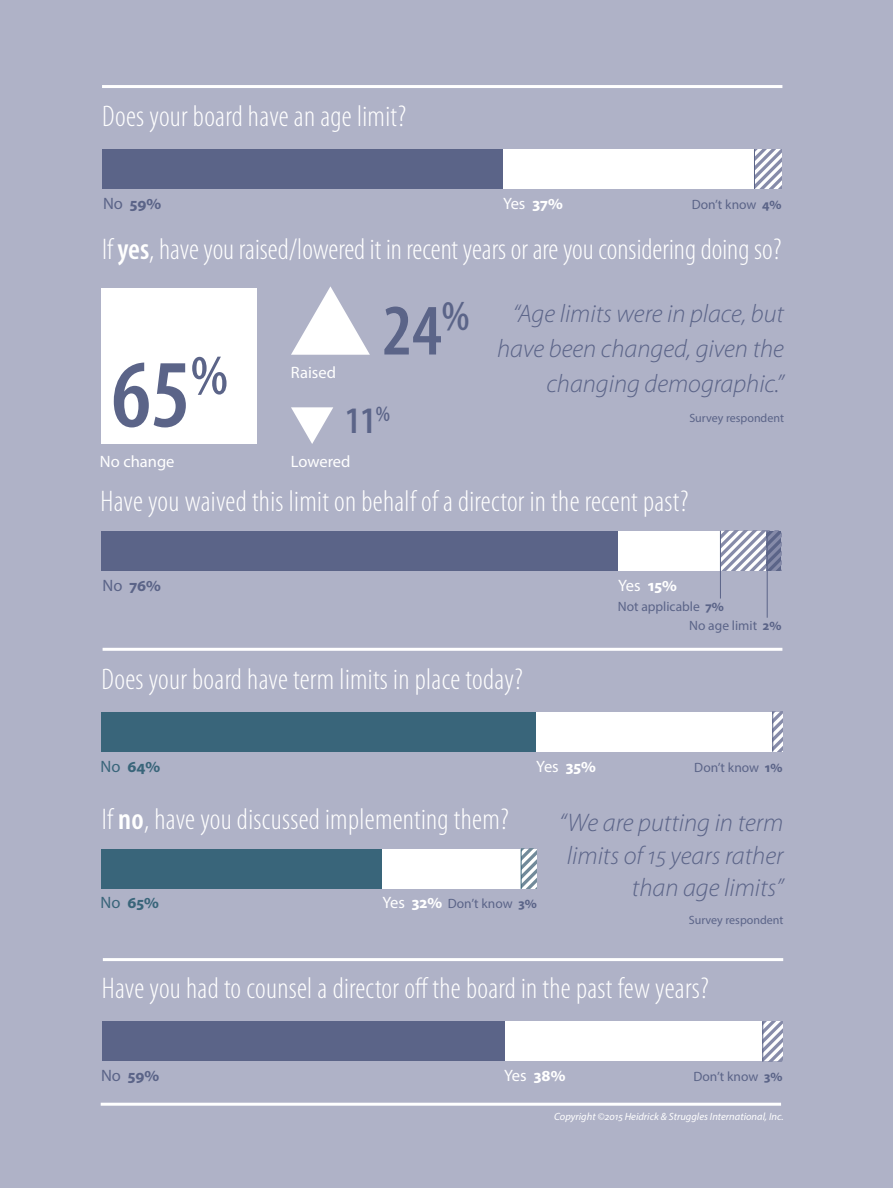
<style>
.page{position:relative;width:893px;height:1188px;background:#afb2c7}
.page>*{position:absolute;margin:0;border:0;box-sizing:border-box;transform-origin:0 0}
.t1{font:600 condensed 97.5px "Myriad Pro";color:#5b6488}
.t2{font:600 condensed 72.9px "Myriad Pro";color:#5b6488}
.t3{font:600 condensed 37.5px "Myriad Pro";color:#5b6488}
.Body_intro{font:300 condensed 30px "Myriad Pro";letter-spacing:.01em;color:#fff}
.Body_intro-2{font:italic 300 25.5px/32.8px "Myriad Pro";color:#5b6488;text-align:right}
.Stat_legend{font:16.5px "Myriad Pro";color:#fff}
.Stat_legend-2{font:700 16.5px "Myriad Pro";color:#5b6488}
.Stat_legend-3{font:700 16.5px "Myriad Pro";color:#39657a}
.Stat_legend-4{font:13.5px "Myriad Pro";color:#5b6488}
.Body_intro-3{font:12px "Myriad Pro";color:#5b6488}
.Heidrick_body_1{font:italic 10.5px "Myriad Pro";color:#fff}
.s1{font-weight:400}
.s2{font-weight:700}
.s3{font-weight:600}
</style>
<div class="page">
<svg style="left:291px;top:286px;width:79px;height:69px"></svg>
<hr style="left:102px;top:85px;width:680px;height:3px;background:#fff">
<div style="left:503px;top:149px;width:251px;height:40px;background:#fff"></div>
<div style="left:102px;top:149px;width:401px;height:40px;background:#5b6488"></div>
<svg style="left:755px;top:149px;width:27px;height:40px"></svg>
<div style="left:101px;top:288px;width:155px;height:156px;background:#fff"></div>
<svg style="left:291px;top:407px;width:42px;height:37px"></svg>
<hr style="left:103px;top:648px;width:679px;height:3px;background:#fff">
<div style="left:618px;top:531px;width:102px;height:40px;background:#fff"></div>
<div style="left:102px;top:531px;width:516px;height:40px;background:#5b6488"></div>
<hr style="left:720px;top:531px;width:1px;height:68px;background:#5b6488">
<svg style="left:721px;top:531px;width:60px;height:40px;background:#aeb2c5"></svg>
<hr style="left:767px;top:531px;width:1px;height:87px;background:#5b6488">
<div style="left:534px;top:712px;width:238px;height:40px;background:#fff"></div>
<div style="left:101px;top:712px;width:435px;height:40px;background:#39657a"></div>
<svg style="left:773px;top:712px;width:9px;height:40px"></svg>
<div style="left:101px;top:849px;width:281px;height:40px;background:#39657a"></div>
<hr style="left:103px;top:958px;width:680px;height:3px;background:#fff">
<div style="left:382px;top:849px;width:139px;height:40px;background:#fff"></div>
<svg style="left:522px;top:849px;width:14px;height:40px"></svg>
<div style="left:504px;top:1022px;width:259px;height:39px;background:#fff"></div>
<div style="left:102px;top:1022px;width:402px;height:39px;background:#5b6488"></div>
<svg style="left:763px;top:1022px;width:20px;height:39px"></svg>
<hr style="left:101px;top:1103px;width:680px;height:3px;background:#fff">
<hr style="left:754px;top:149px;width:1px;height:40px;background:#5b6488">
<hr style="left:772px;top:712px;width:1px;height:40px;background:#5b6488">
<hr style="left:762px;top:1022px;width:1px;height:39px;background:#5b6488">
<hr style="left:521px;top:849px;width:1px;height:40px;background:#39657a">
<p class="Body_intro" style="left:102px;top:100px;width:306px">Does your board have an age limit?</p>
<p class="Stat_legend-2" style="left:103px;top:193px;width:60px"><span class="s1">No</span> 59%</p>
<p class="Stat_legend" style="left:503px;top:193px;width:61px">Yes <span class="s2">37%</span></p>
<p class="Stat_legend-4" style="left:692px;top:196px;width:91px">Don’t know <span class="s2">4%</span></p>
<p class="Body_intro" style="left:102px;top:233px;width:681px">If <span class="s3">yes</span>, have you raised/lowered it in recent years or are you considering doing so?</p>
<p class="t1" style="left:111px;top:341px;width:118px">65<sup>%</sup></p>
<p class="Stat_legend" style="left:100px;top:451px;width:76px">No change</p>
<p class="Stat_legend" style="left:291px;top:362px;width:46px">Raised</p>
<p class="t2" style="left:382px;top:290px;width:89px">24<sup>%</sup></p>
<p class="t3" style="left:345px;top:400px;width:46px">11<sup>%</sup></p>
<p class="Stat_legend" style="left:291px;top:451px;width:61px">Lowered</p>
<p class="Body_intro-2" style="left:497px;top:296px;width:288px;line-height:35.2px">“Age limits were in place, but have been changed, given the changing demographic.”</p>
<p class="Body_intro-3" style="left:689px;top:411px;width:96px">Survey respondent</p>
<p class="Body_intro" style="left:100px;top:485px;width:590px">Have you waived this limit on behalf of a director in the recent past?</p>
<p class="Stat_legend-2" style="left:103px;top:574px;width:60px"><span class="s1">No</span> 76%</p>
<p class="Stat_legend" style="left:618px;top:575px;width:60px">Yes <span class="s2">15%</span></p>
<p class="Stat_legend-4" style="left:618px;top:598px;width:108px">Not applicable <span class="s2">7%</span></p>
<p class="Stat_legend-4" style="left:689px;top:617px;width:94px">No age limit <span class="s2">2%</span></p>
<p class="Body_intro" style="left:101px;top:663px;width:423px">Does your board have term limits in place today?</p>
<p class="Stat_legend-3" style="left:101px;top:755px;width:61px"><span class="s1">No</span> 64%</p>
<p class="Stat_legend" style="left:536px;top:756px;width:61px">Yes <span class="s2">35%</span></p>
<p class="Stat_legend-4" style="left:694px;top:759px;width:90px">Don’t know <span class="s2">1%</span></p>
<p class="Body_intro" style="left:102px;top:803px;width:409px">If <span class="s3">no</span>, have you discussed implementing them?</p>
<p class="Body_intro-2" style="left:559px;top:806px;width:226px">“We are putting in term limits of 15 years rather than age limits”</p>
<p class="Body_intro-3" style="left:689px;top:913px;width:96px">Survey respondent</p>
<p class="Stat_legend-3" style="left:101px;top:892px;width:60px"><span class="s1">No</span> 65%</p>
<p class="Stat_legend" style="left:382px;top:892px;width:61px">Yes <span class="s2">32%</span></p>
<p class="Stat_legend-4" style="left:448px;top:896px;width:90px">Don’t know <span class="s2">3%</span></p>
<p class="Body_intro" style="left:102px;top:972px;width:609px">Have you had to counsel a director off the board in the past few years?</p>
<p class="Stat_legend-2" style="left:101px;top:1065px;width:60px"><span class="s1">No</span> 59%</p>
<p class="Stat_legend" style="left:504px;top:1066px;width:63px">Yes <span class="s2">38%</span></p>
<p class="Stat_legend-4" style="left:693px;top:1068px;width:90px">Don’t know <span class="s2">3%</span></p>
<p class="Heidrick_body_1" style="left:554px;top:1110px;width:231px">Copyright ©2015 Heidrick &amp; Struggles International, Inc.</p>
</div>
